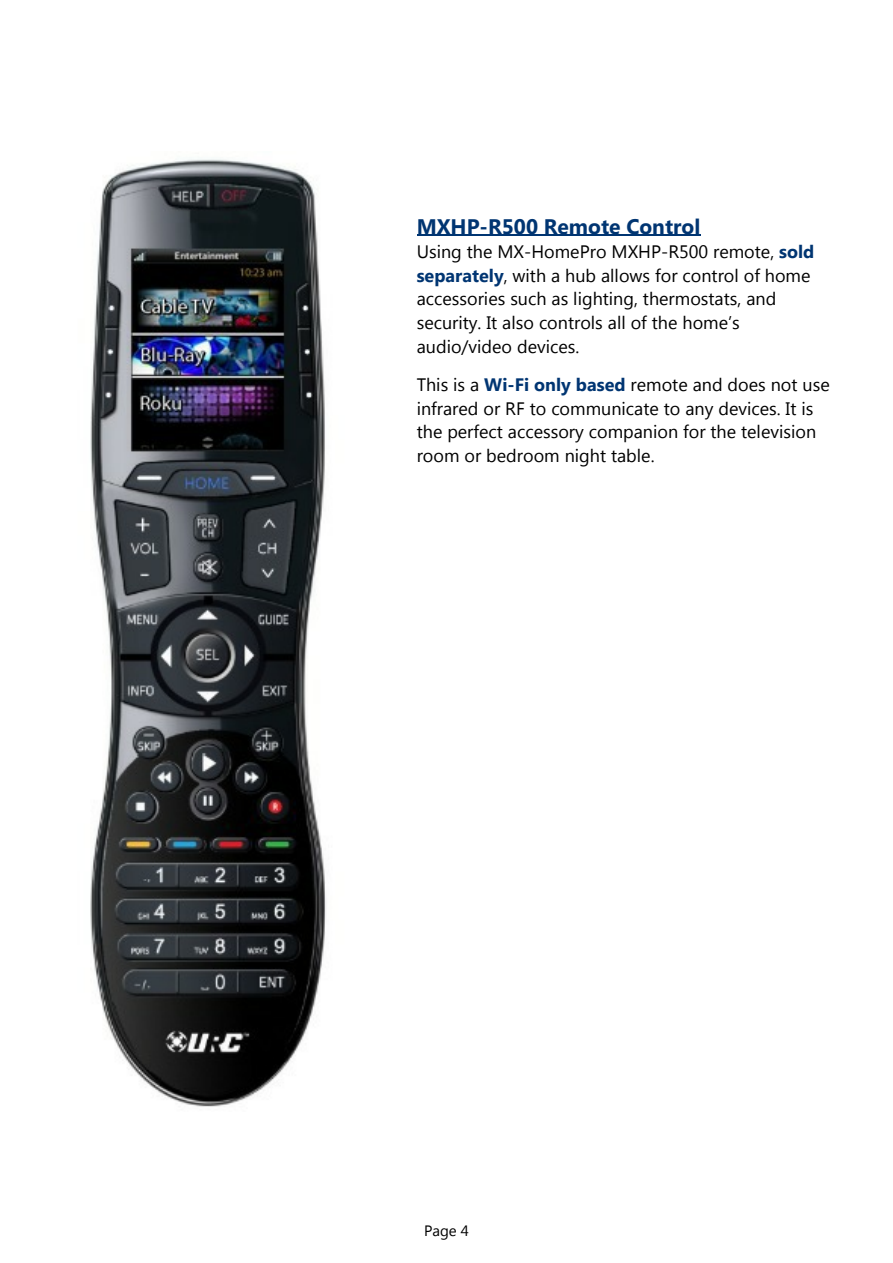
<style>
.page{position:relative;width:893px;height:1263px;background:#fff}
.page>*{position:absolute;margin:0;border:0;box-sizing:border-box;transform-origin:0 0}
.t1{font:700 21px "Microsoft New Tai Lue";color:#003572}
.t2{font:18px/23.5px "Microsoft New Tai Lue";color:#000}
.t3{font:15px "Microsoft New Tai Lue";color:#000}
.s1{font-weight:700;color:#003572}
</style>
<div class="page">
<img style="left:90px;top:159px;width:236px;height:948px">
<hr style="left:417px;top:235px;width:283px;height:1px;background:#003572">
<p class="t1" style="left:417px;top:218px;width:285px">MXHP-R500 Remote Control</p>
<p class="t2" style="left:417px;top:242px;width:399px">Using the MX-HomePro MXHP-R500 remote, <span class="s1">sold separately</span>, with a hub allows for control of home accessories such as lighting, thermostats, and security. It also controls all of the home’s audio/video devices.</p>
<p class="t2" style="left:417px;top:375px;width:415px">This is a <span class="s1">Wi-Fi only based</span> remote and does not use infrared or RF to communicate to any devices. It is the perfect accessory companion for the television room or bedroom night table.</p>
<p class="t3" style="left:424px;top:1225px;width:46px">Page 4</p>
</div>
